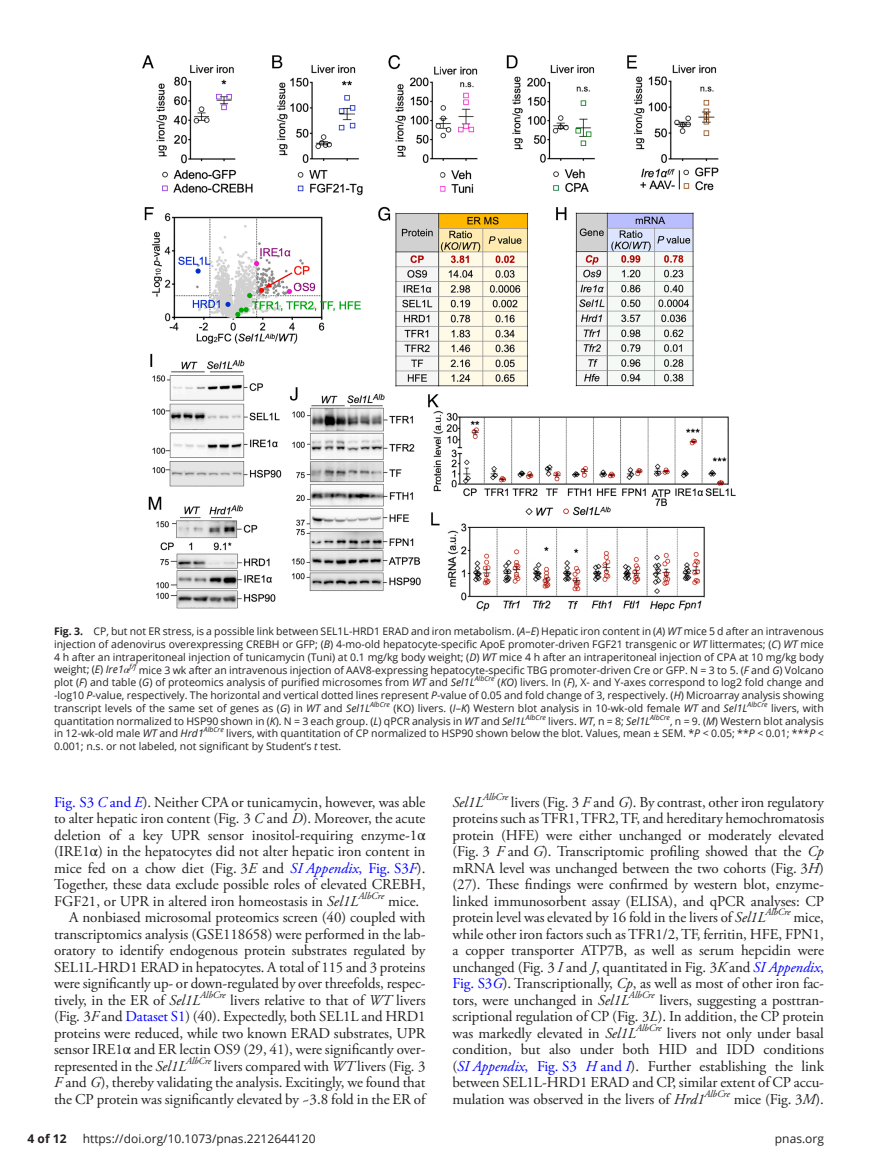
<style>
.page{position:relative;width:878px;height:1175px;background:#fff}
.page>*{position:absolute;margin:0;border:0;box-sizing:border-box;transform-origin:0 0}
.t1{font:15px/16.5px "Adobe Garamond Pro";letter-spacing:-.005em;color:#231f20;text-align:justify}
.t2{font:italic 15px "Adobe Garamond Pro";letter-spacing:-.01em;color:#231f20}
.t3{font:12px "Open Sans";color:#231f20}
.t4{font:700 12px "Open Sans";color:#231f20}
.t5{font:10.5px/12.8px "Open Sans";color:#231f20;text-align:justify}
.t6{font:italic 10.05px "Adobe Garamond Pro";letter-spacing:-.025em;color:#231f20}
.t7{font:italic 7.05px "Open Sans";color:#231f20}
.s1{font-weight:700}
.s2{font-style:italic}
.s3{font-family:"STIX";font-style:italic}
.s4{color:#00f}
.s5{font-style:italic;color:#00f}
.s6{font-family:"STIX"}
</style>
<div class="page">
<img style="left:142px;top:55px;width:594px;height:557px">
<p class="t5" style="left:54px;top:625px;width:771px"><span class="s1">Fig. 3.</span> CP, but not ER stress, is a possible link between SEL1L-HRD1 ERAD and iron metabolism. (<span class="s2">A</span>–<span class="s2">E</span>) Hepatic iron content in (<span class="s2">A</span>) <span class="s2">WT</span> mice 5 d after an intravenous injection of adenovirus overexpressing CREBH or GFP; (<span class="s2">B</span>) 4-mo-old hepatocyte-specific ApoE promoter-driven FGF21 transgenic or <span class="s2">WT</span> littermates; (<span class="s2">C</span>) <span class="s2">WT</span> mice 4 h after an intraperitoneal injection of tunicamycin (Tuni) at 0.1 mg/kg body weight; (<span class="s2">D</span>) <span class="s2">WT</span> mice 4 h after an intraperitoneal injection of CPA at 10 mg/kg body weight; (<span class="s2">E</span>) <span class="s2">Ire1</span><span class="s3">α</span></p>
<p class="t7" style="left:129px;top:661px;width:8px">f/f</p>
<p class="t5" style="left:54px;top:663px;width:771px;text-indent:85px">mice 3 wk after an intravenous injection of AAV8-expressing hepatocyte-specific TBG promoter-driven Cre or GFP. N = 3 to 5. (<span class="s2">F</span> and <span class="s2">G</span>) Volcano plot (<span class="s2">F</span>) and table (<span class="s2">G</span>) of proteomics analysis of purified microsomes from <span class="s2">WT</span> and <span class="s2">Sel1L</span></p>
<p class="t7" style="left:474px;top:674px;width:21px">AlbCre</p>
<p class="t5" style="left:54px;top:676px;width:771px;text-indent:443px">(<span class="s2">KO</span>) livers. In (<span class="s2">F</span>), X- and Y-axes correspond to log2 fold change and -log10 <span class="s2">P</span>-value, respectively. The horizontal and vertical dotted lines represent <span class="s2">P</span>-value of 0.05 and fold change of 3, respectively. (<span class="s2">H</span>) Microarray analysis showing transcript levels of the same set of genes as (<span class="s2">G</span>) in <span class="s2">WT</span> and <span class="s2">Sel1L</span></p>
<p class="t7" style="left:370px;top:699px;width:21px">AlbCre</p>
<p class="t5" style="left:393px;top:701px;width:355px">(KO) livers. (<span class="s2">I</span>–<span class="s2">K</span>) Western blot analysis in 10-wk-old female <span class="s2">WT</span> and <span class="s2">Sel1L</span></p>
<p class="t7" style="left:747px;top:699px;width:21px">AlbCre</p>
<p class="t5" style="left:770px;top:701px;width:54px">livers, with</p>
<p class="t5" style="left:54px;top:714px;width:473px">quantitation normalized to HSP90 shown in (<span class="s2">K</span>). N = 3 each group. (<span class="s2">L</span>) qPCR analysis in <span class="s2">WT</span> and <span class="s2">Sel1L</span></p>
<p class="t7" style="left:525px;top:712px;width:21px">AlbCre</p>
<p class="t5" style="left:548px;top:714px;width:103px">livers. <span class="s2">WT</span>, n = 8; <span class="s2">Sel1L</span></p>
<p class="t7" style="left:650px;top:712px;width:21px">AlbCre</p>
<p class="t5" style="left:669px;top:714px;width:155px">, n = 9. (<span class="s2">M</span>) Western blot analysis</p>
<p class="t5" style="left:54px;top:727px;width:151px">in 12-wk-old male <span class="s2">WT</span> and <span class="s2">Hrd1</span></p>
<p class="t7" style="left:204px;top:725px;width:21px">AlbCre</p>
<p class="t5" style="left:54px;top:727px;width:771px;text-indent:172px">livers, with quantitation of CP normalized to HSP90 shown below the blot. Values, mean ± SEM. *<span class="s2">P</span> &lt; 0.05; **<span class="s2">P</span> &lt; 0.01; ***<span class="s2">P</span> &lt;<br>0.001; n.s. or not labeled, not significant by Student’s <span class="s2">t</span> test.</p>
<p class="t1" style="left:54px;top:794px;width:373px"><span class="s4">Fig. S3</span> <span class="s5">C</span> <span class="s4">and</span> <span class="s5">E</span>). Neither CPA or tunicamycin, however, was able to alter hepatic iron content (Fig. 3 <span class="s2">C</span> and <span class="s2">D</span>). Moreover, the acute deletion of a key UPR sensor inositol-requiring enzyme-1<span class="s6">α </span>(IRE1<span class="s6">α</span>) in the hepatocytes did not alter hepatic iron content in mice fed on a chow diet (Fig. 3<span class="s2">E</span> and <span class="s5">SI Appendix</span><span class="s4">, Fig. S3</span><span class="s5">F</span>).<br>Together, these data exclude possible roles of elevated CREBH, FGF21, or UPR in altered iron homeostasis in <span class="s2">Sel1L</span></p>
<p class="t6" style="left:358px;top:889px;width:27px">AlbCre</p>
<p class="t1" style="left:388px;top:893px;width:33px">mice.</p>
<p class="t1" style="left:69px;top:909px;width:358px">A nonbiased microsomal proteomics screen (40) coupled with</p>
<p class="t1" style="left:54px;top:926px;width:373px">transcriptomics analysis (GSE118658) were performed in the lab-</p>
<p class="t1" style="left:54px;top:942px;width:373px">oratory to identify endogenous protein substrates regulated by</p>
<p class="t1" style="left:54px;top:959px;width:372px">SEL1L-HRD1 ERAD in hepatocytes. A total of 115 and 3 proteins</p>
<p class="t1" style="left:54px;top:975px;width:373px">were significantly up- or down-regulated by over threefolds, respec-</p>
<p class="t1" style="left:54px;top:992px;width:148px">tively, in the ER of <span class="s2">Sel1L</span></p>
<p class="t6" style="left:200px;top:988px;width:27px">AlbCre</p>
<p class="t1" style="left:54px;top:992px;width:373px;text-indent:176px">livers relative to that of <span class="s2">WT</span> livers (Fig. 3<span class="s2">F</span> and <span class="s4">Dataset S1</span>) (40). Expectedly, both SEL1L and HRD1 proteins were reduced, while two known ERAD substrates, UPR sensor IRE1<span class="s6">α</span> and ER lectin OS9 (29, 41), were significantly over&shy;represented in the <span class="s2">Sel1L</span></p>
<p class="t6" style="left:186px;top:1054px;width:27px">AlbCre</p>
<p class="t1" style="left:54px;top:1058px;width:373px;text-indent:160px">livers compared with <span class="s2">WT</span> livers (Fig. 3<br><span class="s2">F</span> and <span class="s2">G</span>), thereby validating the analysis. Excitingly, we found that the CP protein was significantly elevated by ~3.8 fold in the ER of</p>
<p class="t2" style="left:452px;top:793px;width:32px">Sel1L</p>
<p class="t6" style="left:483px;top:790px;width:27px">AlbCre</p>
<p class="t1" style="left:452px;top:794px;width:373px;text-indent:58px">livers (Fig. 3 <span class="s2">F</span> and <span class="s2">G</span>). By contrast, other iron regulatory proteins such as TFR1, TFR2, TF, and hereditary hemochromatosis protein (HFE) were either unchanged or moderately elevated (Fig. 3 <span class="s2">F</span> and <span class="s2">G</span>). Transcriptomic profiling showed that the <span class="s2">Cp </span>mRNA level was unchanged between the two cohorts (Fig. 3<span class="s2">H</span>) (27). These findings were confirmed by western blot, enzyme&shy;linked immunosorbent assay (ELISA), and qPCR analyses: CP protein level was elevated by 16 fold in the livers of <span class="s2">Sel1L</span></p>
<p class="t6" style="left:765px;top:906px;width:27px">AlbCre</p>
<p class="t1" style="left:452px;top:909px;width:373px;text-indent:341px">mice, while other iron factors such as TFR1/2, TF, ferritin, HFE, FPN1, a copper transporter ATP7B, as well as serum hepcidin were unchanged (Fig. 3 <span class="s2">I</span> and <span class="s2">J</span>, quantitated in Fig. 3<span class="s2">K</span> and <span class="s5">SI Appendix</span><span class="s4">, Fig. S3</span><span class="s5">G</span>). Transcriptionally, <span class="s2">Cp</span>, as well as most of other iron fac&shy;tors, were unchanged in <span class="s2">Sel1L</span></p>
<p class="t6" style="left:628px;top:988px;width:27px">AlbCre</p>
<p class="t1" style="left:452px;top:992px;width:373px;text-indent:207px">livers, suggesting a posttran&shy;scriptional regulation of CP (Fig. 3<span class="s2">L</span>). In addition, the CP protein was markedly elevated in <span class="s2">Sel1L</span></p>
<p class="t6" style="left:635px;top:1021px;width:27px">AlbCre</p>
<p class="t1" style="left:452px;top:1025px;width:373px;text-indent:214px">livers not only under basal condition, but also under both HID and IDD conditions (<span class="s5">SI Appendix</span><span class="s4">, Fig. S3</span> <span class="s5">H</span> <span class="s4">and</span> <span class="s5">I</span>). Further establishing the link between SEL1L-HRD1 ERAD and CP, similar extent of CP accu&shy;mulation was observed in the livers of <span class="s2">Hrd1</span></p>
<p class="t6" style="left:704px;top:1087px;width:27px">AlbCre</p>
<p class="t1" style="left:733px;top:1091px;width:92px">mice (Fig. 3<span class="s2">M</span>).</p>
<p class="t4" style="left:28px;top:1130px;width:40px">4 of 12</p>
<p class="t3" style="left:83px;top:1130px;width:234px">https://doi.org/10.1073/pnas.2212644120</p>
<p class="t3" style="left:774px;top:1130px;width:51px">pnas.org</p>
</div>
